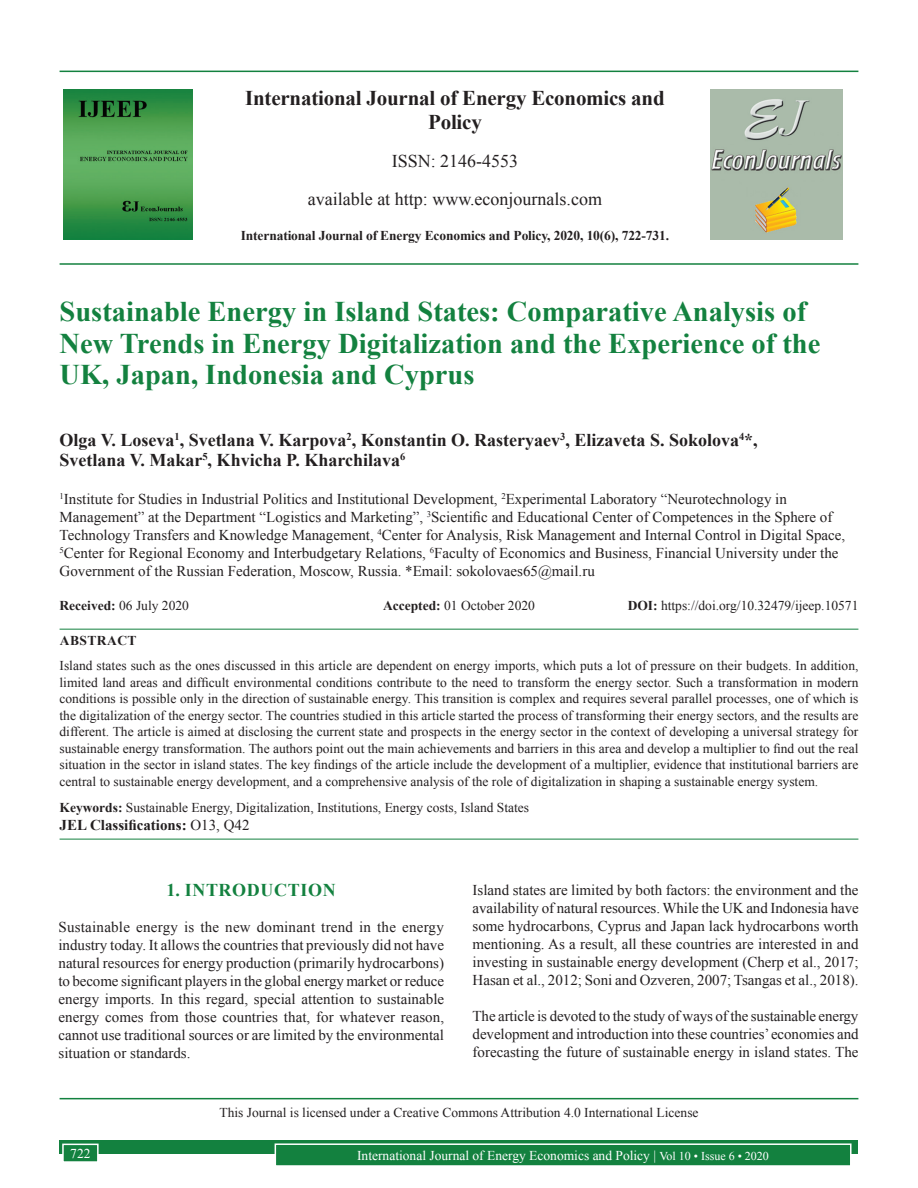
<style>
.page{position:relative;width:918px;height:1188px;background:#fff}
.page>*{position:absolute;margin:0;border:0;box-sizing:border-box;transform-origin:0 0}
.AT{font:700 28.5px/31.5px "Times New Roman";color:#13813f}
.JN{font:700 21px/24px "Times New Roman";letter-spacing:-.01em;color:#231f20;text-align:center}
.AU{font:700 18px/19.8px "Times New Roman";color:#231f20}
.ISSN{font:18px "Times New Roman";color:#231f20}
.t1{font:700 18px "Times New Roman";letter-spacing:.035em;color:#13813f}
.TX{font:15px/18px "Times New Roman";color:#231f20;text-align:justify}
.AFF{font:15px/18px "Times New Roman";color:#231f20}
.KWD{font:700 15px "Times New Roman";color:#231f20}
.ABS{font:13.5px/16.5px "Times New Roman";color:#231f20;text-align:justify}
.HIS{font:13.5px "Times New Roman";color:#231f20}
.KWD-2{font:13.5px "Times New Roman";color:#231f20}
.CCA{font:13.5px "Times New Roman";color:#231f20}
.Folio{font:13.5px "Times New Roman";color:#fff}
.JD{font:700 13.5px "Times New Roman";letter-spacing:-.01em;color:#231f20}
.ABSH{font:700 13.5px "Times New Roman";letter-spacing:.035em;color:#231f20}
.s1{font-weight:700}
.s2{font-weight:400}
.s3{font-size:12px}
</style>
<div class="page">
<div style="left:60px;top:1140px;width:798px;height:13px;background:#13813f"></div>
<div style="left:275px;top:1144px;width:576px;height:22px;background:#13813f"></div>
<div style="left:275px;top:1143px;width:577px;height:24px;border:2px solid #fff"></div>
<div style="left:63px;top:1144px;width:35px;height:18px;background:#13813f"></div>
<div style="left:62px;top:1144px;width:37px;height:19px;border:2px solid #fff"></div>
<hr style="left:60px;top:71px;width:798px;height:1px;background:#13813f">
<hr style="left:60px;top:263px;width:798px;height:2px;background:#13813f">
<img style="left:64px;top:89px;width:129px;height:151px">
<img style="left:711px;top:89px;width:132px;height:150px">
<hr style="left:60px;top:629px;width:798px;height:1px;background:#13813f">
<hr style="left:60px;top:839px;width:798px;height:1px;background:#13813f">
<hr style="left:60px;top:1098px;width:798px;height:1px;background:#13813f">
<p class="JN" style="left:245px;top:85px;width:421px">International Journal of Energy Economics and<br>Policy</p>
<p class="ISSN" style="left:392px;top:148px;width:128px">ISSN: 2146-4553</p>
<p class="ISSN" style="left:308px;top:186px;width:296px">available at http: www.econjournals.com</p>
<p class="JD" style="left:241px;top:226px;width:430px">International Journal of Energy Economics and Policy, 2020, 10(6), 722-731.</p>
<p class="AT" style="left:60px;top:295px;width:762px">Sustainable Energy in Island States: Comparative Analysis of<br>New Trends in Energy Digitalization and the Experience of the<br>UK, Japan, Indonesia and Cyprus</p>
<p class="AU" style="left:60px;top:430px;width:700px">Olga V. Loseva<sup>1</sup>, Svetlana V. Karpova<sup>2</sup>, Konstantin O. Rasteryaev<sup>3</sup>, Elizaveta S. Sokolova<sup>4</sup>*,<br>Svetlana V. Makar<sup>5</sup>, Khvicha P. Kharchilava<sup>6</sup></p>
<p class="AFF" style="left:60px;top:489px;width:787px"><sup>1</sup>Institute for Studies in Industrial Politics and Institutional Development, <sup>2</sup>Experimental Laboratory “Neurotechnology in Management” at the Department “Logistics and Marketing”, <sup>3</sup>Scientific and Educational Center of Competences in the Sphere of Technology Transfers and Knowledge Management, <sup>4</sup>Center for Analysis, Risk Management and Internal Control in Digital Space, <sup>5</sup>Center for Regional Economy and Interbudgetary Relations, <sup>6</sup>Faculty of Economics and Business, Financial University under the Government of the Russian Federation, Moscow, Russia. *Email: sokolovaes65@mail.ru</p>
<p class="HIS" style="left:60px;top:596px;width:131px"><span class="s1">Received:</span> 06 July 2020</p>
<p class="HIS" style="left:383px;top:596px;width:153px"><span class="s1">Accepted:</span> 01 October 2020</p>
<p class="HIS" style="left:628px;top:596px;width:232px"><span class="s1">DOI:</span> https://doi.org/10.32479/ijeep.10571</p>
<p class="ABSH" style="left:60px;top:631px;width:78px">ABSTRACT</p>
<p class="ABS" style="left:60px;top:657px;width:800px">Island states such as the ones discussed in this article are dependent on energy imports, which puts a lot of pressure on their budgets. In addition, limited land areas and difficult environmental conditions contribute to the need to transform the energy sector. Such a transformation in modern conditions is possible only in the direction of sustainable energy. This transition is complex and requires several parallel processes, one of which is the digitalization of the energy sector. The countries studied in this article started the process of transforming their energy sectors, and the results are different. The article is aimed at disclosing the current state and prospects in the energy sector in the context of developing a universal strategy for sustainable energy transformation. The authors point out the main achievements and barriers in this area and develop a multiplier to find out the real situation in the sector in island states. The key findings of the article include the development of a multiplier, evidence that institutional barriers are central to sustainable energy development, and a comprehensive analysis of the role of digitalization in shaping a sustainable energy system.</p>
<p class="KWD-2" style="left:60px;top:798px;width:471px"><span class="s1">Keywords:</span> Sustainable Energy, Digitalization, Institutions, Energy costs, Island States</p>
<p class="KWD" style="left:60px;top:814px;width:192px">JEL Classifications: <span class="s2">O13, Q42</span></p>
<h1 class="t1" style="left:166px;top:877px;width:171px">1. INTRODUCTION</h1>
<p class="TX" style="left:58px;top:918px;width:387px">Sustainable energy is the new dominant trend in the energy industry today. It allows the countries that previously did not have natural resources for energy production (primarily hydrocarbons) to become significant players in the global energy market or reduce energy imports. In this regard, special attention to sustainable energy comes from those countries that, for whatever reason, cannot use traditional sources or are limited by the environmental situation or standards.</p>
<p class="TX" style="left:473px;top:880px;width:388px">Island states are limited by both factors: the environment and the availability of natural resources. While the UK and Indonesia have some hydrocarbons, Cyprus and Japan lack hydrocarbons worth mentioning. As a result, all these countries are interested in and investing in sustainable energy development (Cherp et al., 2017; Hasan et al., 2012; Soni and Ozveren, 2007; Tsangas et al., 2018).</p>
<p class="TX" style="left:473px;top:1006px;width:388px">The article is devoted to the study of ways of the sustainable energy development and introduction into these countries’ economies and forecasting the future of sustainable energy in island states. The</p>
<p class="CCA" style="left:219px;top:1103px;width:481px">This Journal is licensed under a Creative Commons Attribution 4.0 International License</p>
<p class="Folio" style="left:70px;top:1144px;width:22px">722</p>
<p class="Folio" style="left:357px;top:1146px;width:413px">International Journal of Energy Economics and Policy | <span class="s3">Vol 10 • Issue 6 • 2020</span></p>
</div>
